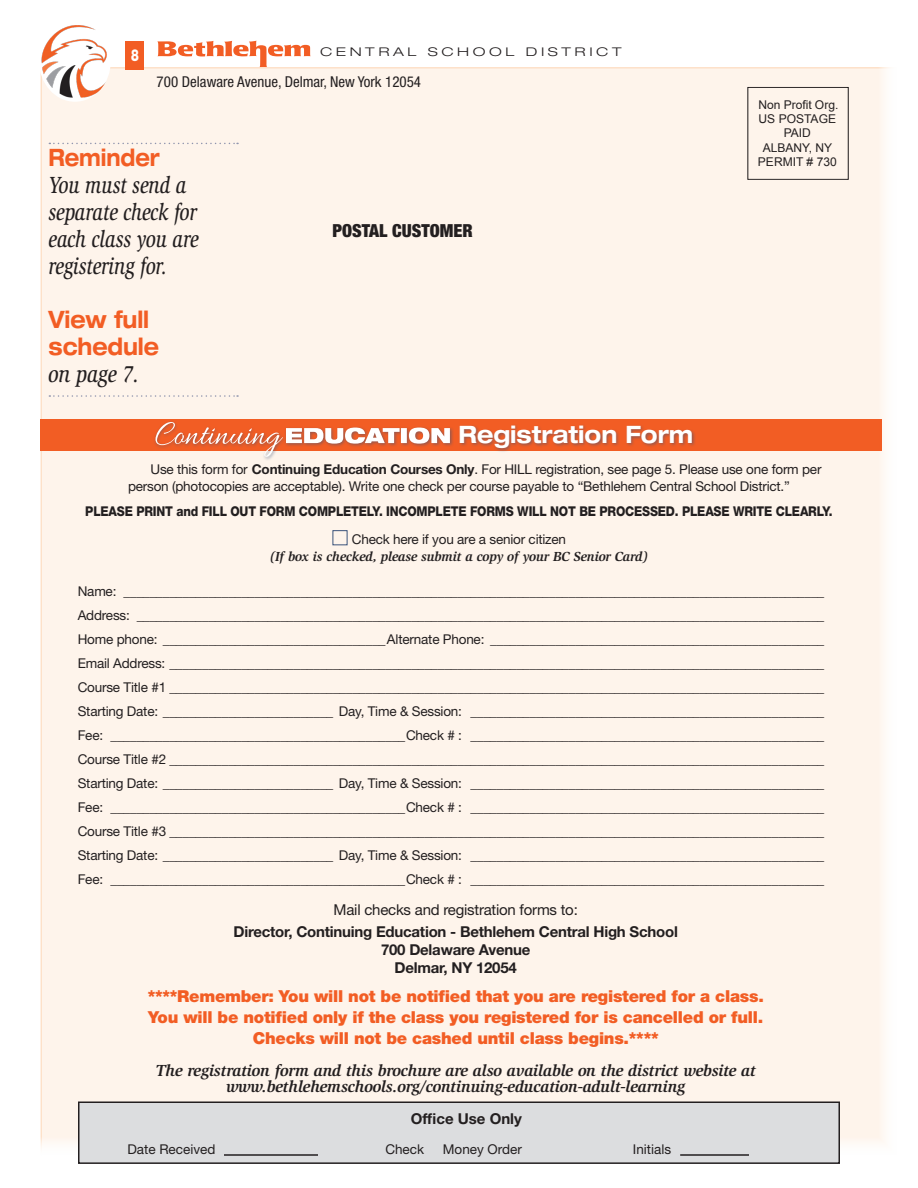
<style>
.page{position:relative;width:918px;height:1188px;background:#fff}
.page>*{position:absolute;margin:0;border:0;box-sizing:border-box;transform-origin:0 0}
.callout{font:italic 500 24px/27px "Slimbach Std";letter-spacing:-.005em;color:#231f20;scale:.8 1}
.callout-2{font:700 expanded 24px/27px "Helvetica Neue LT Std";letter-spacing:-.005em;color:#f25d24;scale:.84 1}
.Headline{font:700 expanded 24px "Helvetica Neue LT Std";color:#fff;scale:.9 1}
.subhead{font:900 condensed 18px "Helvetica Neue LT Std";color:#231f20}
.course_description{font:900 16.5px/21px "Helvetica Neue LT Std";letter-spacing:-.015em;color:#f25d24;text-align:center}
.course_description-2{font:italic 700 16.5px "Slimbach Std";letter-spacing:-.015em;color:#231f20}
.t1{font:900 16.5px "Helvetica Neue LT Std";color:#fff;scale:.7 1}
.course_description-3{font:700 15px/18px "Helvetica Neue LT Std";letter-spacing:-.015em;color:#231f20;text-align:center}
.t2{font:condensed 15px "Helvetica Neue LT Std";color:#231f20}
.course_description-4{font:15px "Helvetica Neue LT Std";letter-spacing:-.015em;color:#231f20}
.course{font:700 15px "Helvetica Neue LT Std";color:#231f20}
.course_description-5{font:13.5px/24px "Helvetica Neue LT Std";letter-spacing:-.015em;color:#231f20}
.Headline-2{font:13.5px/16.5px "Helvetica Neue LT Std";letter-spacing:-.015em;color:#231f20}
.course_description-6{font:800 13.5px "Helvetica Neue LT Std";letter-spacing:-.015em;color:#231f20;scale:.89 1}
.course_description-7{font:italic 700 13.5px/17.2px "Slimbach Std";letter-spacing:-.015em;color:#231f20;text-align:center}
.course-2{font:13.5px "Helvetica Neue LT Std";color:#231f20}
.t3{font:12px/14.4px "Arial";color:#231f20;text-align:center}
.t4{font:300 expanded 12px "Helvetica Neue LT Std";letter-spacing:.24em;color:#231f20;scale:1.25 1}
.s1{font-family:"Helvetica Neue LT Std";font-weight:700;font-style:normal;font-stretch:expanded;color:#f25d24}
.s2{font-family:"Slimbach Std";font-weight:500;font-style:italic;font-stretch:normal;color:#231f20}
.s3{font-weight:700}
.s4{font-family:"Helvetica Neue LT Std";font-weight:400;font-style:normal}
</style>
<div class="page">
<div style="left:40px;top:67px;width:859px;height:1090px;background:#fef4eb;border:2px solid #fde1c9"></div>
<div style="left:39px;top:20px;width:72px;height:82px;background:#fff;border-radius:50%"></div>
<img style="left:40px;top:25px;width:71px;height:73px">
<svg style="left:157px;top:41px;width:154px;height:26px"></svg>
<div style="left:126px;top:41px;width:18px;height:28px;background:#f25d24"></div>
<div style="left:40px;top:419px;width:842px;height:31px;background:#f25d24"></div>
<div style="left:79px;top:1102px;width:760px;height:61px;background:#dcdddf"></div>
<div style="left:78px;top:1101px;width:762px;height:63px;border:2px solid #231f20"></div>
<hr style="left:224px;top:1154px;width:94px;height:2px;background:#231f20">
<hr style="left:680px;top:1154px;width:69px;height:2px;background:#231f20">
<div style="left:333px;top:530px;width:14px;height:15px;border:1px solid #3b547b"></div>
<div style="left:153px;top:420px;width:301px;height:41px;background:#3b547b;opacity:.5"></div>
<svg style="left:156px;top:422px;width:294px;height:35px"></svg>
<div style="left:459px;top:424px;width:237px;height:29px;background:#3b547b;opacity:.5"></div>
<svg style="left:49px;top:143px;width:189px;height:1px"></svg>
<svg style="left:49px;top:395px;width:189px;height:2px"></svg>
<div style="left:748px;top:87px;width:101px;height:93px;border:1px solid #231f20"></div>
<p class="t1" style="left:131px;top:45px;width:13px">8</p>
<p class="t4" style="left:320px;top:45px;width:243px">CENTRAL SCHOOL DISTRICT</p>
<p class="t2" style="left:157px;top:73px;width:266px">700 Delaware Avenue, Delmar, New York 12054</p>
<p class="callout" style="left:49px;top:144px;width:189px"><span class="s1">Reminder<br></span>You must send a separate check for each class you are registering for.</p>
<p class="callout-2" style="left:49px;top:305px;width:133px">View full schedule <span class="s2">on page 7.</span></p>
<p class="subhead" style="left:333px;top:220px;width:142px">POSTAL CUSTOMER</p>
<p class="Headline" style="left:459px;top:420px;width:262px">Registration Form</p>
<p class="t3" style="left:758px;top:97px;width:82px">Non Profit Org.<br>US POSTAGE<br>PAID<br>ALBANY, NY<br>PERMIT # 730</p>
<p class="Headline-2" style="left:128px;top:461px;width:695px;text-indent:22px">Use this form for <span class="s3">Continuing Education Courses Only</span>. For HILL registration, see page 5. Please use one form per person (photocopies are acceptable). Write one check per course payable to “Bethlehem Central School District.”</p>
<p class="course_description-6" style="left:85px;top:503px;width:841px">PLEASE PRINT and FILL OUT FORM COMPLETELY. INCOMPLETE FORMS WILL NOT BE PROCESSED. PLEASE WRITE CLEARLY.</p>
<p class="course_description-7" style="left:269px;top:531px;width:381px"><span class="s4">Check here if you are a senior citizen<br></span>(If box is checked, please submit a copy of your BC Senior Card)</p>
<p class="course_description-5" style="left:78px;top:579px;width:748px">Name: ___________________________________________________________________________________________________________<br>Address: _________________________________________________________________________________________________________</p>
<p class="course_description-5" style="left:78px;top:627px;width:748px">Home phone: __________________________________Alternate Phone: ___________________________________________________<br>Email Address: ____________________________________________________________________________________________________</p>
<p class="course_description-5" style="left:78px;top:675px;width:748px">Course Title #1 ____________________________________________________________________________________________________</p>
<p class="course_description-5" style="left:78px;top:699px;width:748px">Starting Date: __________________________ Day, Time &amp; Session: ______________________________________________________<br>Fee: _____________________________________________Check # : ______________________________________________________</p>
<p class="course_description-5" style="left:78px;top:747px;width:748px">Course Title #2 ____________________________________________________________________________________________________</p>
<p class="course_description-5" style="left:78px;top:771px;width:748px">Starting Date: __________________________ Day, Time &amp; Session: ______________________________________________________<br>Fee: _____________________________________________Check # : ______________________________________________________</p>
<p class="course_description-5" style="left:78px;top:819px;width:748px">Course Title #3 ____________________________________________________________________________________________________</p>
<p class="course_description-5" style="left:78px;top:843px;width:748px">Starting Date: __________________________ Day, Time &amp; Session: ______________________________________________________<br>Fee: _____________________________________________Check # : ______________________________________________________</p>
<p class="course_description-4" style="left:334px;top:901px;width:246px">Mail checks and registration forms to:</p>
<p class="course_description-3" style="left:234px;top:922px;width:446px">Director, Continuing Education - Bethlehem Central High School<br>700 Delaware Avenue<br>Delmar, NY 12054</p>
<p class="course_description" style="left:148px;top:986px;width:618px">****Remember: You will not be notified that you are registered for a class.<br>You will be notified only if the class you registered for is cancelled or full.<br>Checks will not be cashed until class begins.****</p>
<p class="course_description-2" style="left:155px;top:1061px;width:602px">The registration form and this brochure are also available on the district website at</p>
<p class="course_description-2" style="left:226px;top:1077px;width:461px">www.bethlehemschools.org/continuing-education-adult-learning</p>
<p class="course" style="left:411px;top:1110px;width:113px">Office Use Only</p>
<p class="course-2" style="left:127px;top:1142px;width:90px">Date Received</p>
<p class="course-2" style="left:385px;top:1142px;width:40px">Check</p>
<p class="course-2" style="left:443px;top:1142px;width:81px">Money Order</p>
<p class="course-2" style="left:633px;top:1142px;width:40px">Initials</p>
</div>
